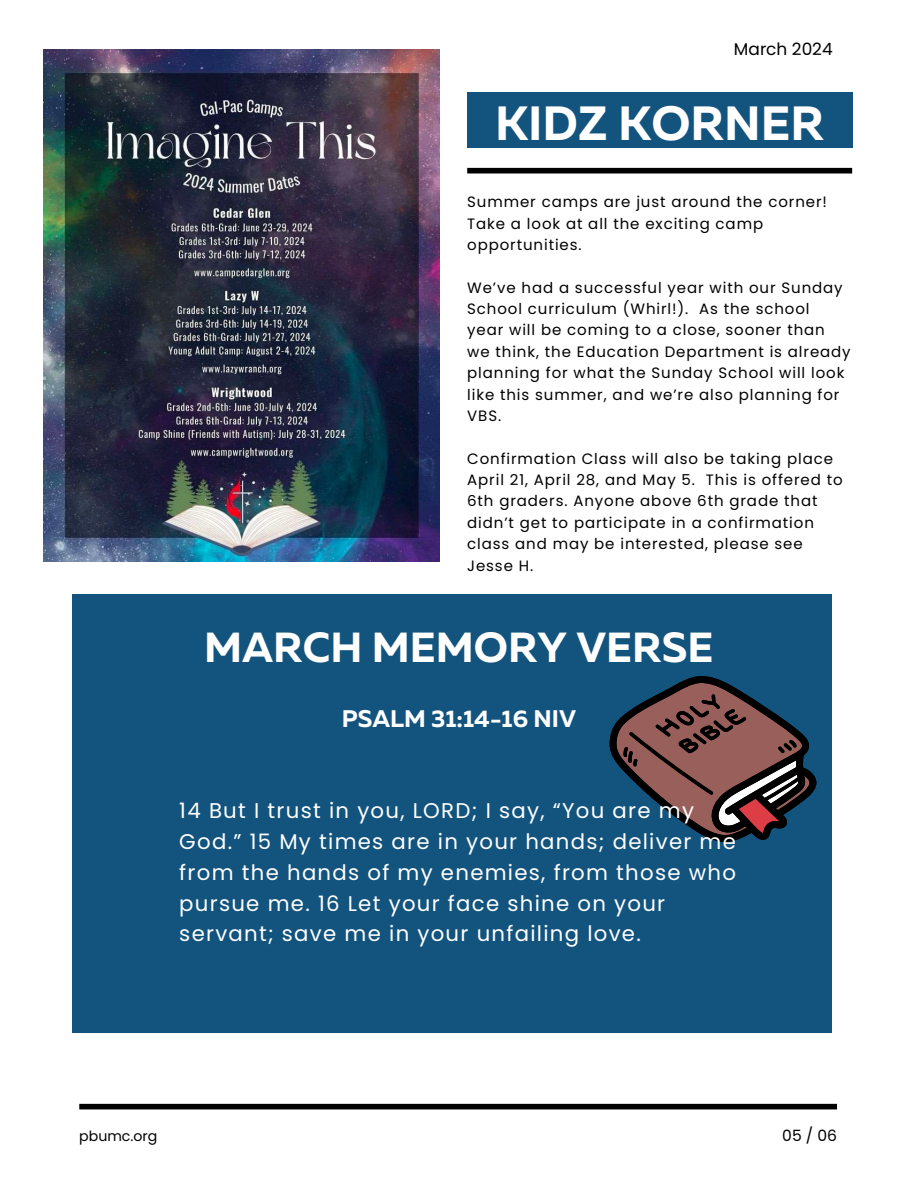
<style>
.page{position:relative;width:918px;height:1188px;background:#fff}
.page>*{position:absolute;margin:0;border:0;box-sizing:border-box;transform-origin:0 0}
.t1{font:700 48px "Muller";color:#fff}
.t2{font:700 42px "Muller";color:#fff}
.t3{font:700 24px "Muller";color:#fff}
.t4{font:21.3px/30.9px "Poppins";letter-spacing:.06em;color:#fff}
.t5{font:16.95px "Poppins";color:#000}
.t6{font:15.45px "Poppins";color:#000}
.t7{font:15px/21.3px "Poppins";letter-spacing:.06em;color:#000}
.t8{font:14.1px "Poppins";color:#000}
</style>
<div class="page">
<div style="left:72px;top:594px;width:760px;height:439px;background:#13547e"></div>
<div style="left:467px;top:168px;width:385px;height:5px;background:#000"></div>
<div style="left:79px;top:1104px;width:758px;height:5px;background:#000"></div>
<div style="left:467px;top:92px;width:385px;height:55px;background:#13547e"></div>
<img style="left:43px;top:50px;width:396px;height:512px">
<svg style="left:609px;top:676px;width:208px;height:166px"></svg>
<h2 class="t5" style="left:734px;top:37px;width:100px">March 2024</h2>
<h5 class="t1" style="left:495px;top:103px;width:331px">KIDZ KORNER</h5>
<h1 class="t7" style="left:467px;top:191px;width:361px">Summer camps are just around the corner!<br>Take a look at all the exciting camp opportunities.</h1>
<p class="t7" style="left:467px;top:277px;width:385px">We’ve had a successful year with our Sunday School curriculum (Whirl!). As the school<br>year will be coming to a close, sooner than we think, the Education Department is already planning for what the Sunday School will look like this summer, and we’re also planning for VBS.</p>
<p class="t7" style="left:467px;top:448px;width:377px">Confirmation Class will also be taking place April 21, April 28, and May 5. This is offered to 6th graders. Anyone above 6th grade that didn’t get to participate in a confirmation class and may be interested, please see Jesse H.</p>
<p class="t2" style="left:204px;top:629px;width:511px">MARCH MEMORY VERSE</p>
<h4 class="t3" style="left:342px;top:709px;width:236px">PSALM 31:14-16 NIV</h4>
<p class="t4" style="left:179px;top:795px;width:558px">14 But I trust in you, LORD; I say, “You are my God.” 15 My times are in your hands; deliver me from the hands of my enemies, from those who pursue me. 16 Let your face shine on your servant; save me in your unfailing love.</p>
<h3 class="t8" style="left:79px;top:1126px;width:79px">pbumc.org</h3>
<p class="t6" style="left:782px;top:1125px;width:56px">05 / 06</p>
</div>
